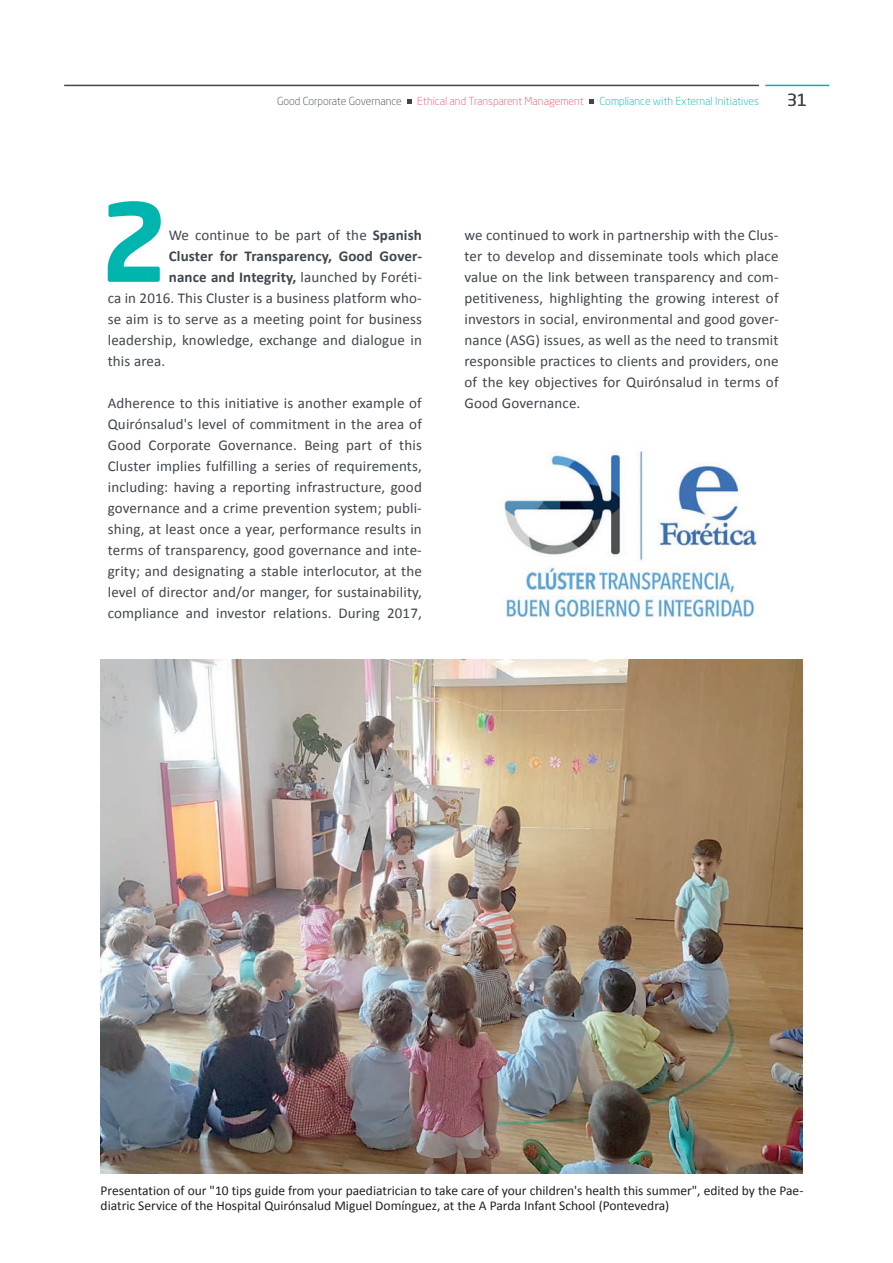
<style>
.page{position:relative;width:893px;height:1263px;background:#fff}
.page>*{position:absolute;margin:0;border:0;box-sizing:border-box;transform-origin:0 0}
.t1{font:700 107.25px "Neo Sans Pro";color:#00b5ae}
.t2{font:16.5px "Neo Sans Std";color:#3f464d}
.t3{font:15px/21px "Calibri";letter-spacing:.01em;color:#3f464d;text-align:justify}
.t4{font:700 15px "Calibri";letter-spacing:.01em;color:#3f464d}
.t5{font:13.5px/15px "Calibri";color:#231f20}
.t6{font:300 10.95px "Neo Sans Std";color:#00b5ae}
.t7{font:300 10.95px "Neo Sans Std";color:#ef5069}
.t8{font:300 10.95px "Neo Sans Std";color:#3f464d}
.s1{font-weight:700}
.s2{font-weight:400}
</style>
<div class="page">
<img style="left:503px;top:451px;width:254px;height:167px">
<img style="left:101px;top:659px;width:702px;height:515px">
<hr style="left:64px;top:85px;width:695px;height:1px;background:#3f464d">
<hr style="left:765px;top:85px;width:64px;height:1px;background:#00b5ae">
<svg style="left:407px;top:99px;width:4px;height:5px"></svg>
<svg style="left:589px;top:99px;width:5px;height:5px"></svg>
<p class="t8" style="left:277px;top:94px;width:126px">Good Corporate Governance</p>
<p class="t7" style="left:417px;top:94px;width:168px">Ethical and Transparent Management</p>
<p class="t6" style="left:600px;top:94px;width:161px">Compliance with External Initiatives</p>
<p class="t2" style="left:787px;top:90px;width:21px">31</p>
<h1 class="t1" style="left:100px;top:173px;width:71px">2</h1>
<p class="t3" style="left:169px;top:224px;width:255px">We continue to be part of the <span class="s1">Spanish</span></p>
<p class="t4" style="left:169px;top:246px;width:255px">Cluster for Transparency, Good Gover-</p>
<p class="t4" style="left:169px;top:267px;width:255px">nance and Integrity, <span class="s2">launched by Foréti-</span></p>
<p class="t3" style="left:108px;top:287px;width:316px">ca in 2016. This Cluster is a business platform who-</p>
<p class="t3" style="left:108px;top:308px;width:316px">se aim is to serve as a meeting point for business</p>
<p class="t3" style="left:108px;top:329px;width:316px">leadership, knowledge, exchange and dialogue in</p>
<p class="t3" style="left:108px;top:350px;width:59px">this area.</p>
<p class="t3" style="left:108px;top:392px;width:316px">Adherence to this initiative is another example of Quirónsalud's level of commitment in the area of Good Corporate Governance. Being part of this Cluster implies fulfilling a series of requirements, including: having a reporting infrastructure, good governance and a crime prevention system; publi&shy;shing, at least once a year, performance results in terms of transparency, good governance and inte&shy;grity; and designating a stable interlocutor, at the level of director and/or manger, for sustainability, compliance and investor relations. During 2017,</p>
<p class="t3" style="left:464px;top:224px;width:316px">we continued to work in partnership with the Clus&shy;ter to develop and disseminate tools which place value on the link between transparency and com&shy;petitiveness, highlighting the growing interest of investors in social, environmental and good gover&shy;nance (ASG) issues, as well as the need to transmit responsible practices to clients and providers, one of the key objectives for Quirónsalud in terms of Good Governance.</p>
<p class="t5" style="left:101px;top:1183px;width:704px">Presentation of our "10 tips guide from your paediatrician to take care of your children's health this summer", edited by the Pae&shy;diatric Service of the Hospital Quirónsalud Miguel Domínguez, at the A Parda Infant School (Pontevedra)</p>
</div>
